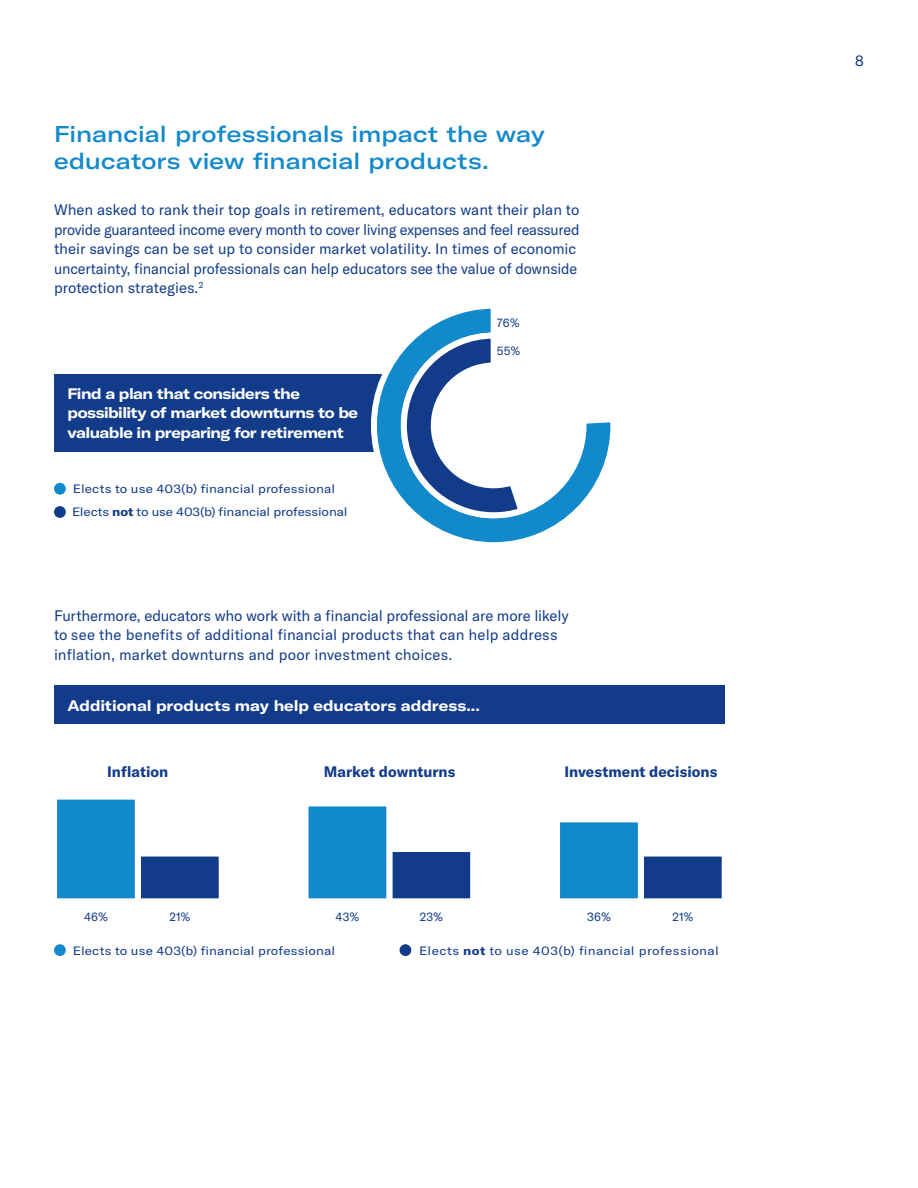
<style>
.page{position:relative;width:918px;height:1188px;background:#fff}
.page>*{position:absolute;margin:0;border:0;box-sizing:border-box;transform-origin:0 0}
.B_Head{font:500 expanded 22.5px/27px "GT America";letter-spacing:.005em;color:#1289cb}
.Body_Copy{font:15px/19.5px "GT America";letter-spacing:-.005em;color:#123b8a}
.C_Head{font:700 expanded 15px/19.5px "GT America";letter-spacing:-.03em;color:#fff}
.C_Head-2{font:700 expanded 15px "GT America";color:#fff}
.C_Head-3{font:700 15px "GT America";color:#123b8a}
.C_Head-4{font:12px "GT America";letter-spacing:.01em;color:#123b8a;scale:1.13 1}
.C_Head-5{font:12px "GT America";letter-spacing:-.01em;color:#123b8a;scale:1.13 1}
.C_Head-6{font:12px "GT America";letter-spacing:.03em;color:#123b8a;scale:1.13 1}
.C_Head-7{font:12px "GT America";letter-spacing:.01em;color:#123b8a}
.s1{font-weight:700}
</style>
<div class="page">
<div style="left:54px;top:374px;width:340px;height:78px;background:#123b8a"></div>
<div style="left:54px;top:483px;width:12px;height:12px;background:#1289cb;border-radius:50%"></div>
<div style="left:54px;top:506px;width:12px;height:12px;background:#123b8a;border-radius:50%"></div>
<div style="left:54px;top:685px;width:671px;height:39px;background:#123b8a"></div>
<div style="left:54px;top:944px;width:12px;height:12px;background:#1289cb;border-radius:50%"></div>
<div style="left:400px;top:944px;width:11px;height:12px;background:#123b8a;border-radius:50%"></div>
<svg style="left:370px;top:308px;width:241px;height:235px"></svg>
<svg style="left:398px;top:330px;width:131px;height:191px"></svg>
<div style="left:135px;top:851px;width:90px;height:53px;background:#123b8a;border:6px solid #fff"></div>
<div style="left:386px;top:846px;width:90px;height:58px;background:#123b8a;border:6px solid #fff"></div>
<div style="left:638px;top:851px;width:90px;height:53px;background:#123b8a;border:6px solid #fff"></div>
<div style="left:51px;top:794px;width:90px;height:110px;background:#1289cb;border:6px solid #fff"></div>
<div style="left:303px;top:800px;width:89px;height:104px;background:#1289cb;border:6px solid #fff"></div>
<div style="left:554px;top:816px;width:90px;height:88px;background:#1289cb;border:6px solid #fff"></div>
<p class="B_Head" style="left:54px;top:120px;width:492px">Financial professionals impact the way educators view financial products.</p>
<p class="Body_Copy" style="left:54px;top:200px;width:527px">When asked to rank their top goals in retirement, educators want their plan to provide guaranteed income every month to cover living expenses and feel reassured their savings can be set up to consider market volatility. In times of economic uncertainty, financial professionals can help educators see the value of downside protection strategies.<sup>2</sup></p>
<p class="C_Head" style="left:68px;top:384px;width:292px">Find a plan that considers the possibility of market downturns to be valuable in preparing for retirement</p>
<p class="C_Head-4" style="left:73px;top:482px;width:234px">Elects to use 403(b) financial professional</p>
<p class="C_Head-5" style="left:72px;top:505px;width:245px">Elects <span class="s1">not</span> to use 403(b) financial professional</p>
<p class="C_Head-7" style="left:497px;top:316px;width:24px">76%</p>
<p class="C_Head-7" style="left:497px;top:344px;width:25px">55%</p>
<p class="Body_Copy" style="left:54px;top:606px;width:516px">Furthermore, educators who work with a financial professional are more likely to see the benefits of additional financial products that can help address inflation, market downturns and poor investment choices.</p>
<p class="C_Head-2" style="left:68px;top:696px;width:414px">Additional products may help educators address...</p>
<p class="C_Head-3" style="left:107px;top:762px;width:63px">Inflation</p>
<p class="C_Head-3" style="left:324px;top:762px;width:133px">Market downturns</p>
<p class="C_Head-3" style="left:564px;top:762px;width:155px">Investment decisions</p>
<p class="C_Head-7" style="left:84px;top:909px;width:25px">46%</p>
<p class="C_Head-7" style="left:169px;top:909px;width:22px">21%</p>
<p class="C_Head-7" style="left:336px;top:909px;width:25px">43%</p>
<p class="C_Head-7" style="left:420px;top:909px;width:24px">23%</p>
<p class="C_Head-7" style="left:587px;top:909px;width:25px">36%</p>
<p class="C_Head-7" style="left:672px;top:909px;width:22px">21%</p>
<p class="C_Head-4" style="left:73px;top:943px;width:234px">Elects to use 403(b) financial professional</p>
<p class="C_Head-6" style="left:419px;top:943px;width:267px">Elects <span class="s1">not</span> to use 403(b) financial professional</p>
<p class="Body_Copy" style="left:855px;top:51px;width:10px">8</p>
</div>
